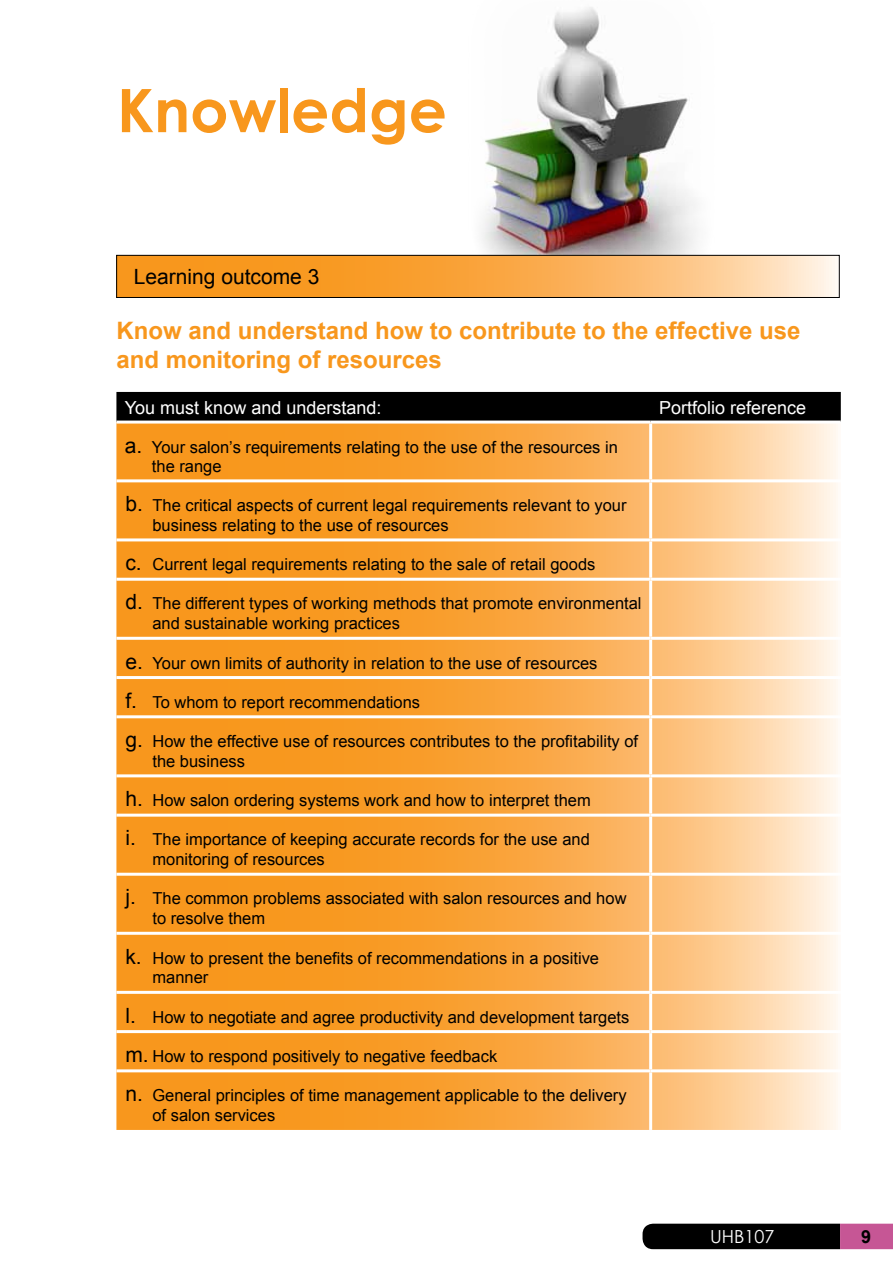
<style>
.page{position:relative;width:893px;height:1263px;background:#fff}
.page>*{position:absolute;margin:0;border:0;box-sizing:border-box;transform-origin:0 0}
.t1{font:700 60px "Century Gothic";color:#f8971d}
.t2{font:700 24px/28.8px "Arial";color:#f8971d}
.t3{font:21px "Arial";color:#000}
.t4{font:18px "Arial";color:#fff}
.t5{font:18px "Century Gothic";color:#fff}
.t6{font:700 18px "Arial";color:#000}
.t7{font:16.5px/19.8px "Arial";color:#000}
.s1{font-size:21px}
</style>
<div class="page">
<img style="left:469px;top:7px;width:247px;height:248px">
<svg style="left:118px;top:257px;width:719px;height:39px"></svg>
<div style="left:116px;top:255px;width:723px;height:43px;border:1px solid #000"></div>
<div style="left:116px;top:392px;width:725px;height:29px;background:#000"></div>
<svg style="left:116px;top:424px;width:722px;height:706px"></svg>
<hr style="left:649px;top:424px;width:3px;height:55px;background:#fff">
<hr style="left:651px;top:479px;width:190px;height:3px;background:#fff">
<hr style="left:649px;top:482px;width:3px;height:56px;background:#fff">
<hr style="left:651px;top:538px;width:190px;height:3px;background:#fff">
<hr style="left:649px;top:541px;width:3px;height:37px;background:#fff">
<hr style="left:116px;top:578px;width:535px;height:3px;background:#fff">
<hr style="left:651px;top:578px;width:190px;height:3px;background:#fff">
<hr style="left:649px;top:581px;width:3px;height:56px;background:#fff">
<hr style="left:116px;top:637px;width:535px;height:3px;background:#fff">
<hr style="left:651px;top:637px;width:190px;height:3px;background:#fff">
<hr style="left:649px;top:640px;width:3px;height:36px;background:#fff">
<hr style="left:116px;top:676px;width:535px;height:3px;background:#fff">
<hr style="left:651px;top:676px;width:190px;height:3px;background:#fff">
<hr style="left:649px;top:679px;width:3px;height:36px;background:#fff">
<hr style="left:116px;top:715px;width:535px;height:3px;background:#fff">
<hr style="left:651px;top:715px;width:190px;height:3px;background:#fff">
<hr style="left:649px;top:718px;width:3px;height:56px;background:#fff">
<hr style="left:116px;top:774px;width:535px;height:3px;background:#fff">
<hr style="left:651px;top:774px;width:190px;height:3px;background:#fff">
<hr style="left:649px;top:777px;width:3px;height:37px;background:#fff">
<hr style="left:116px;top:814px;width:535px;height:3px;background:#fff">
<hr style="left:651px;top:814px;width:190px;height:3px;background:#fff">
<hr style="left:649px;top:817px;width:3px;height:56px;background:#fff">
<hr style="left:116px;top:873px;width:535px;height:3px;background:#fff">
<hr style="left:651px;top:873px;width:190px;height:3px;background:#fff">
<hr style="left:649px;top:876px;width:3px;height:56px;background:#fff">
<hr style="left:116px;top:932px;width:535px;height:3px;background:#fff">
<hr style="left:651px;top:932px;width:190px;height:3px;background:#fff">
<hr style="left:649px;top:935px;width:3px;height:56px;background:#fff">
<hr style="left:116px;top:991px;width:535px;height:3px;background:#fff">
<hr style="left:651px;top:991px;width:190px;height:3px;background:#fff">
<hr style="left:649px;top:994px;width:3px;height:36px;background:#fff">
<hr style="left:116px;top:1030px;width:535px;height:3px;background:#fff">
<hr style="left:651px;top:1030px;width:190px;height:3px;background:#fff">
<hr style="left:649px;top:1033px;width:3px;height:36px;background:#fff">
<hr style="left:116px;top:1069px;width:535px;height:3px;background:#fff">
<hr style="left:651px;top:1069px;width:190px;height:3px;background:#fff">
<hr style="left:649px;top:1072px;width:3px;height:58px;background:#fff">
<hr style="left:116px;top:479px;width:535px;height:3px;background:#fff">
<hr style="left:116px;top:538px;width:535px;height:3px;background:#fff">
<svg style="left:642px;top:1224px;width:251px;height:25px"></svg>
<h1 class="t1" style="left:117px;top:65px;width:331px">Knowledge</h1>
<p class="t3" style="left:134px;top:263px;width:187px">Learning outcome 3</p>
<h2 class="t2" style="left:116px;top:317px;width:686px">Know and understand how to contribute to the effective use and monitoring of resources</h2>
<p class="t4" style="left:125px;top:395px;width:258px">You must know and understand:</p>
<p class="t4" style="left:659px;top:395px;width:149px">Portfolio reference</p>
<p class="t7" style="left:152px;top:437px;width:467px;text-indent:-27px"><span class="s1">a.</span> Your salon’s requirements relating to the use of the resources in the range</p>
<p class="t7" style="left:152px;top:496px;width:476px;text-indent:-27px"><span class="s1">b.</span> The critical aspects of current legal requirements relevant to your business relating to the use of resources</p>
<p class="t7" style="left:125px;top:555px;width:471px"><span class="s1">c.</span> Current legal requirements relating to the sale of retail goods</p>
<p class="t7" style="left:152px;top:594px;width:491px;text-indent:-27px"><span class="s1">d.</span> The different types of working methods that promote environmental and sustainable working practices</p>
<p class="t7" style="left:125px;top:653px;width:474px"><span class="s1">e.</span> Your own limits of authority in relation to the use of resources</p>
<p class="t7" style="left:125px;top:692px;width:296px"><span class="s1">f.</span> To whom to report recommendations</p>
<p class="t7" style="left:152px;top:731px;width:487px;text-indent:-27px"><span class="s1">g.</span> How the effective use of resources contributes to the profitability of the business</p>
<p class="t7" style="left:125px;top:791px;width:467px"><span class="s1">h.</span> How salon ordering systems work and how to interpret them</p>
<p class="t7" style="left:152px;top:830px;width:439px;text-indent:-27px"><span class="s1">i.</span> The importance of keeping accurate records for the use and monitoring of resources</p>
<p class="t7" style="left:152px;top:889px;width:476px;text-indent:-27px"><span class="s1">j.</span> The common problems associated with salon resources and how to resolve them</p>
<p class="t7" style="left:152px;top:948px;width:448px;text-indent:-27px"><span class="s1">k.</span> How to present the benefits of recommendations in a positive manner</p>
<p class="t7" style="left:125px;top:1007px;width:505px"><span class="s1">l.</span> How to negotiate and agree productivity and development targets</p>
<p class="t7" style="left:125px;top:1046px;width:373px"><span class="s1">m.</span> How to respond positively to negative feedback</p>
<p class="t7" style="left:152px;top:1085px;width:476px;text-indent:-27px"><span class="s1">n.</span> General principles of time management applicable to the delivery of salon services</p>
<p class="t5" style="left:710px;top:1223px;width:66px">UHB107</p>
<p class="t6" style="left:861px;top:1225px;width:12px">9</p>
</div>
